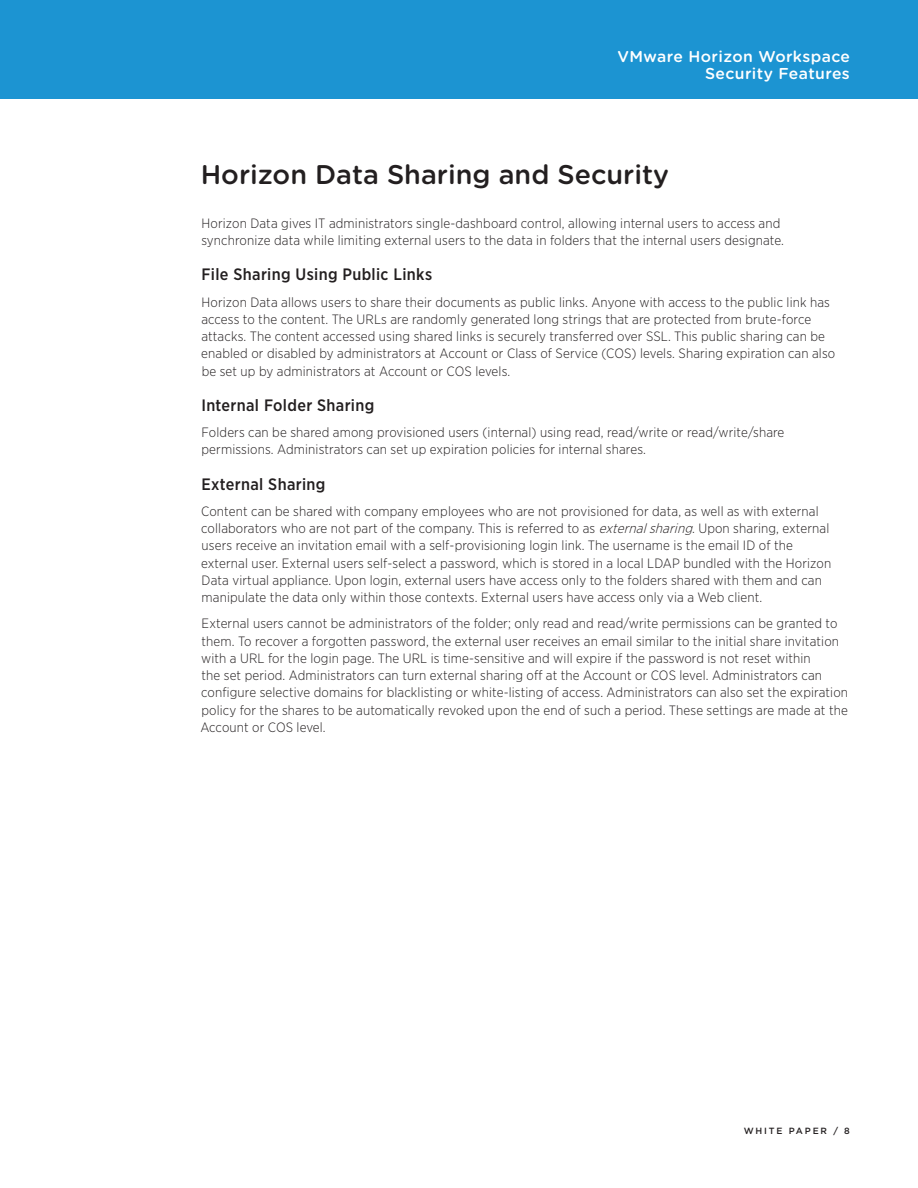
<style>
.page{position:relative;width:918px;height:1188px;background:#fff}
.page>*{position:absolute;margin:0;border:0;box-sizing:border-box;transform-origin:0 0}
._3_Main_Body_Head{font:500 27px "Gotham Rounded";color:#231f20}
._4a_Subhead_1{font:500 16.5px "Gotham Narrow";letter-spacing:.02em;color:#231f20}
.t1{font:500 15.75px/17.2px "Gotham Rounded";letter-spacing:.025em;color:#fff;text-align:right}
._5a_Body{font:300 13.5px/17.2px "Gotham Narrow";letter-spacing:.01em;color:#231f20}
.t2{font:500 9px "Gotham";letter-spacing:.2em;color:#231f20}
.s1{font-style:italic}
</style>
<div class="page">
<div style="left:0;top:0;width:918px;height:99px;background:#1c94d2"></div>
<p class="t1" style="left:618px;top:47px;width:234px">VMware Horizon Workspace<br>Security Features</p>
<p class="_3_Main_Body_Head" style="left:201px;top:155px;width:470px">Horizon Data Sharing and Security</p>
<p class="_5a_Body" style="left:201px;top:214px;width:584px">Horizon Data gives IT administrators single-dashboard control, allowing internal users to access and synchronize data while limiting external users to the data in folders that the internal users designate.</p>
<p class="_4a_Subhead_1" style="left:202px;top:264px;width:232px">File Sharing Using Public Links</p>
<p class="_5a_Body" style="left:201px;top:293px;width:635px">Horizon Data allows users to share their documents as public links. Anyone with access to the public link has access to the content. The URLs are randomly generated long strings that are protected from brute-force attacks. The content accessed using shared links is securely transferred over SSL. This public sharing can be enabled or disabled by administrators at Account or Class of Service (COS) levels. Sharing expiration can also be set up by administrators at Account or COS levels.</p>
<p class="_4a_Subhead_1" style="left:201px;top:395px;width:174px">Internal Folder Sharing</p>
<p class="_5a_Body" style="left:202px;top:423px;width:584px">Folders can be shared among provisioned users (internal) using read, read/write or read/write/share permissions. Administrators can set up expiration policies for internal shares.</p>
<p class="_4a_Subhead_1" style="left:202px;top:473px;width:125px">External Sharing</p>
<p class="_5a_Body" style="left:201px;top:502px;width:632px">Content can be shared with company employees who are not provisioned for data, as well as with external collaborators who are not part of the company. This is referred to as <span class="s1">externalsharing</span>. Upon sharing, external users receive an invitation email with a self-provisioning login link. The username is the email ID of the external user. External users self-select a password, which is stored in a local LDAP bundled with the Horizon Data virtual appliance. Upon login, external users have access only to the folders shared with them and can manipulate the data only within those contexts. External users have access only via a Web client.</p>
<p class="_5a_Body" style="left:200px;top:615px;width:649px">External users cannot be administrators of the folder; only read and read/write permissions can be granted to them. To recover a forgotten password, the external user receives an email similar to the initial share invitation with a URL for the login page. The URL is time-sensitive and will expire if the password is not reset within<br>the set period. Administrators can turn external sharing off at the Account or COS level. Administrators can configure selective domains for blacklisting or white-listing of access. Administrators can also set the expiration policy for the shares to be automatically revoked upon the end of such a period. These settings are made at the Account or COS level.</p>
<p class="t2" style="left:744px;top:1125px;width:108px">WHITE PAPER / 8</p>
</div>
